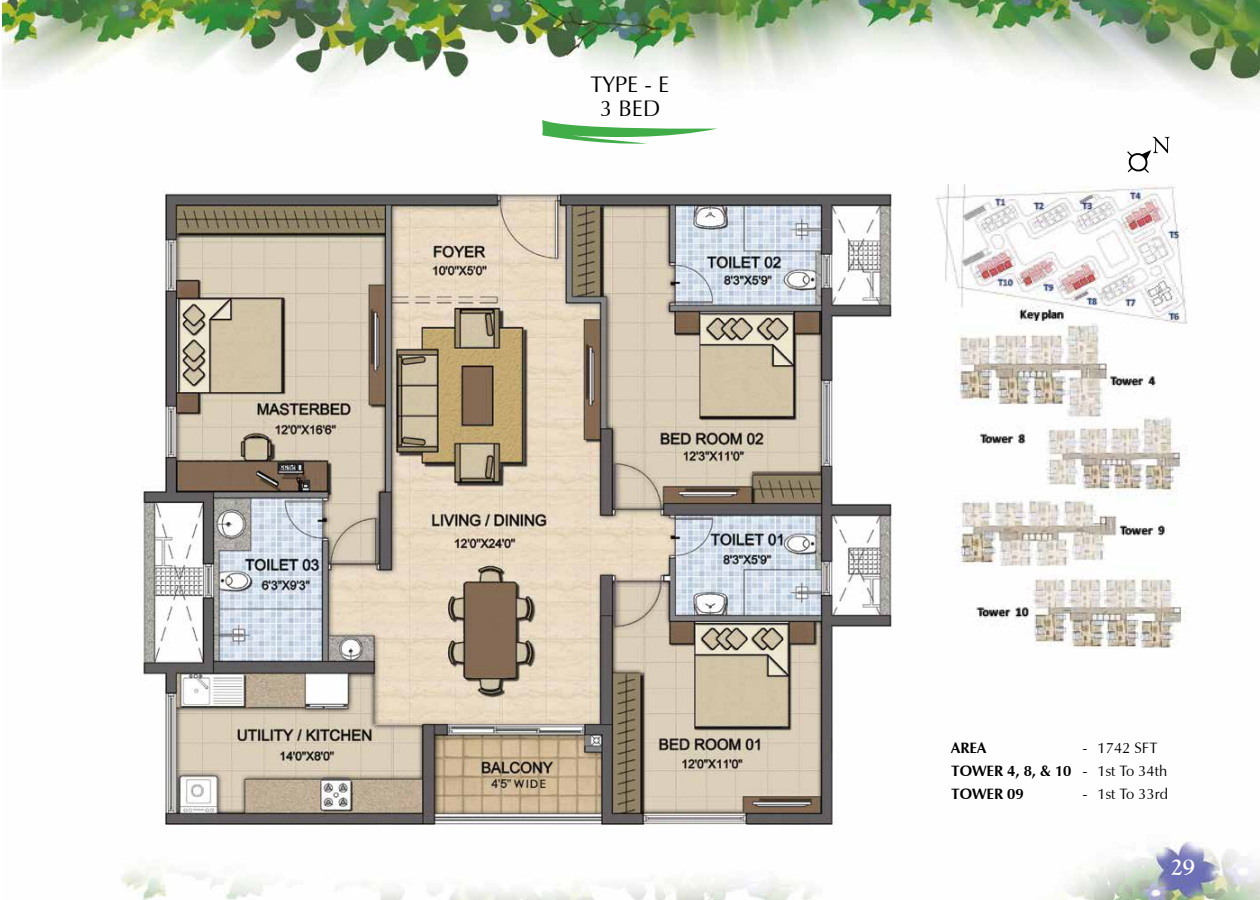
<style>
.page{position:relative;width:1260px;height:900px;background:#fff}
.page>*{position:absolute;margin:0;border:0;box-sizing:border-box;transform-origin:0 0}
.t1{font:22.5px/23.5px "Zapf Humanist 601 BT";color:#000;text-align:center}
.t2{font:700 22.5px "Goudy Old Style BT";color:#fff}
.t3{font:700 15px/23px "Zapf Humanist 601 BT";color:#000}
.t4{font:15px "Zapf Humanist 601 BT";color:#000}
.s1{font-weight:400}
</style>
<div class="page">
<img style="left:2px;top:0;width:1258px;height:900px">
<img style="left:141px;top:191px;width:751px;height:633px">
<svg style="left:542px;top:120px;width:176px;height:25px"></svg>
<img style="left:936px;top:185px;width:254px;height:463px">
<svg style="left:1126px;top:137px;width:44px;height:37px"></svg>
<h1 class="t1" style="left:591px;top:73px;width:80px">TYPE - E<br>3 BED</h1>
<p class="t3" style="left:951px;top:737px;width:36px">AREA</p>
<p class="t3" style="left:951px;top:737px;width:218px;text-indent:131px"><span class="s1">- 1742 SFT<br></span>TOWER 4, 8, &amp; 10 <span class="s1">- 1st To 34th<br></span>TOWER 09</p>
<p class="t4" style="left:1083px;top:785px;width:87px">- 1st To 33rd</p>
<h1 class="t2" style="left:1171px;top:853px;width:26px">29</h1>
</div>
